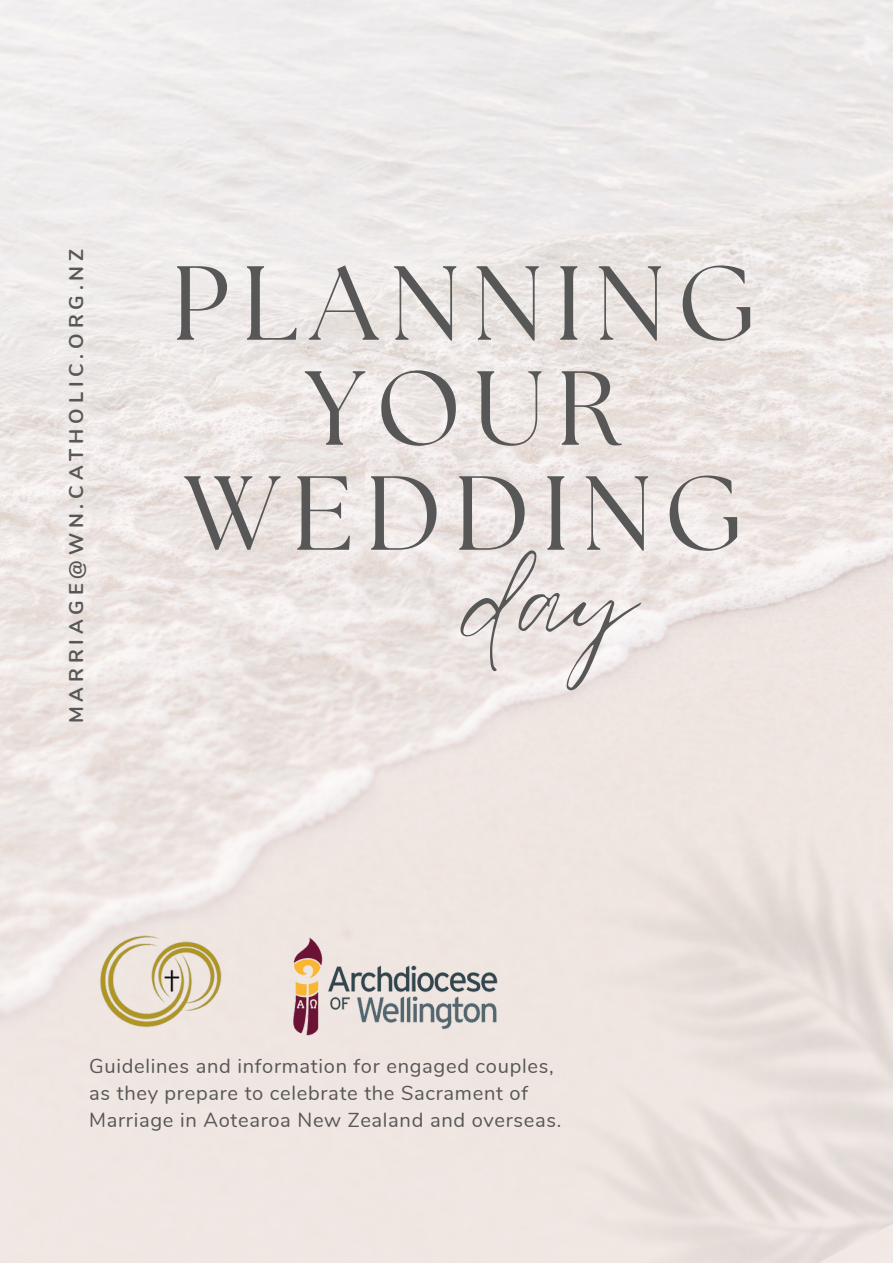
<style>
.page{position:relative;width:893px;height:1264px;background:#fff}
.page>*{position:absolute;margin:0;border:0;box-sizing:border-box;transform-origin:0 0}
.t1{font:105px/105px "The Seasons";letter-spacing:.115em;color:#575757;text-align:center}
.t2{font:20.1px/27px "Nunito";letter-spacing:.035em;color:#575757}
.t3{font:700 19.8px "Nunito";letter-spacing:.245em;color:#575757}
</style>
<div class="page">
<img style="left:272px;top:928px;width:242px;height:127px">
<img style="left:89px;top:909px;width:138px;height:131px">
<svg style="left:455px;top:549px;width:192px;height:141px;background:#eee7e5"></svg>
<p class="t3" style="left:63px;top:723px;width:476px;rotate:-90deg">MARRIAGE@WN.CATHOLIC.ORG.NZ</p>
<p class="t1" style="left:172px;top:257px;width:585px">PLANNING<br>YOUR<br>WEDDING</p>
<p class="t2" style="left:89px;top:1052px;width:473px">Guidelines and information for engaged couples, as they prepare to celebrate the Sacrament of<br>Marriage in Aotearoa New Zealand and overseas.</p>
</div>
